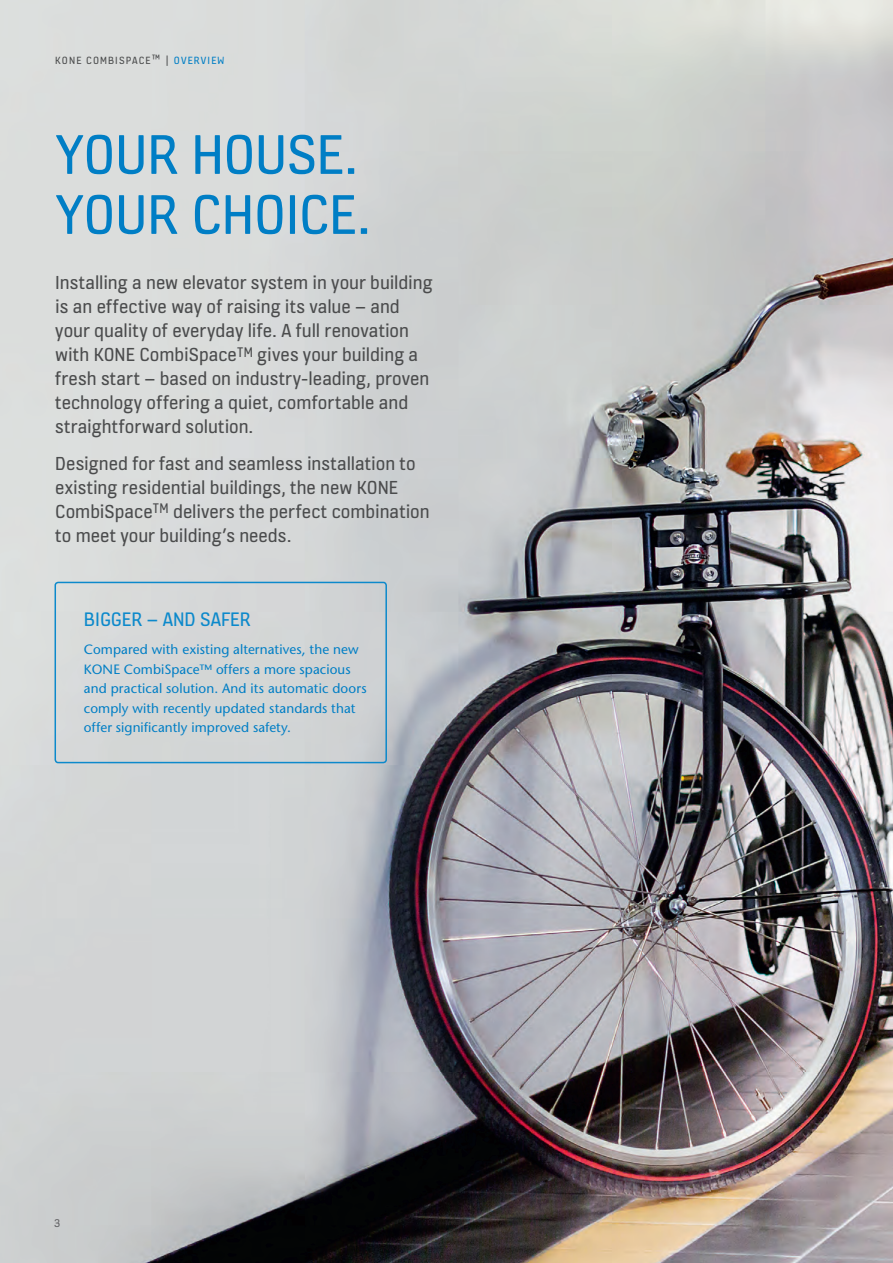
<style>
.page{position:relative;width:893px;height:1263px;background:#fff}
.page>*{position:absolute;margin:0;border:0;box-sizing:border-box;transform-origin:0 0}
.Headline__Blue{font:60px/60px "KONE Information v 13";letter-spacing:-.01em;color:#007ec5}
.Table_highlights{font:21px "KONE Information v 13";color:#0c89cb}
.Bodycopy{font:20.25px/24px "KONE Information v 13";color:#4b4c4d}
.Info_box_and_list_bo{font:500 13.5px/19.5px "Stone Sans Std";letter-spacing:.005em;color:#007ec5}
.t1{font:12px "KONE Information v 13";color:#636366}
.t2{font:11.25px "KONE Information v 13";letter-spacing:.1em;color:#4b4c4d}
.s1{color:#007ec5}
</style>
<div class="page">
<img style="left:0;top:0;width:893px;height:1263px">
<div style="left:55px;top:582px;width:332px;height:181px;border:2px solid #0c89cb;border-radius:3px"></div>
<p class="t2" style="left:55px;top:53px;width:171px">KONE COMBISPACE™ | <span class="s1">OVERVIEW</span></p>
<p class="Headline__Blue" style="left:55px;top:122px;width:317px">YOUR HOUSE.<br>YOUR CHOICE.</p>
<p class="Bodycopy" style="left:55px;top:270px;width:379px">Installing a new elevator system in your building is an effective way of raising its value – and your quality of everyday life. A full renovation with KONE CombiSpace<sup>TM</sup> gives your building a fresh start – based on industry-leading, proven technology offering a quiet, comfortable and straightforward solution.</p>
<p class="Bodycopy" style="left:55px;top:450px;width:376px">Designed for fast and seamless installation to existing residential buildings, the new KONE CombiSpace<sup>TM</sup> delivers the perfect combination to meet your building’s needs.</p>
<p class="Table_highlights" style="left:84px;top:605px;width:168px">BIGGER – AND SAFER</p>
<p class="Info_box_and_list_bo" style="left:84px;top:640px;width:284px">Compared with existing alternatives, the new KONE CombiSpace™ offers a more spacious and practical solution. And its automatic doors comply with recently updated standards that offer significantly improved safety.</p>
<p class="t1" style="left:54px;top:1215px;width:8px">3</p>
</div>
